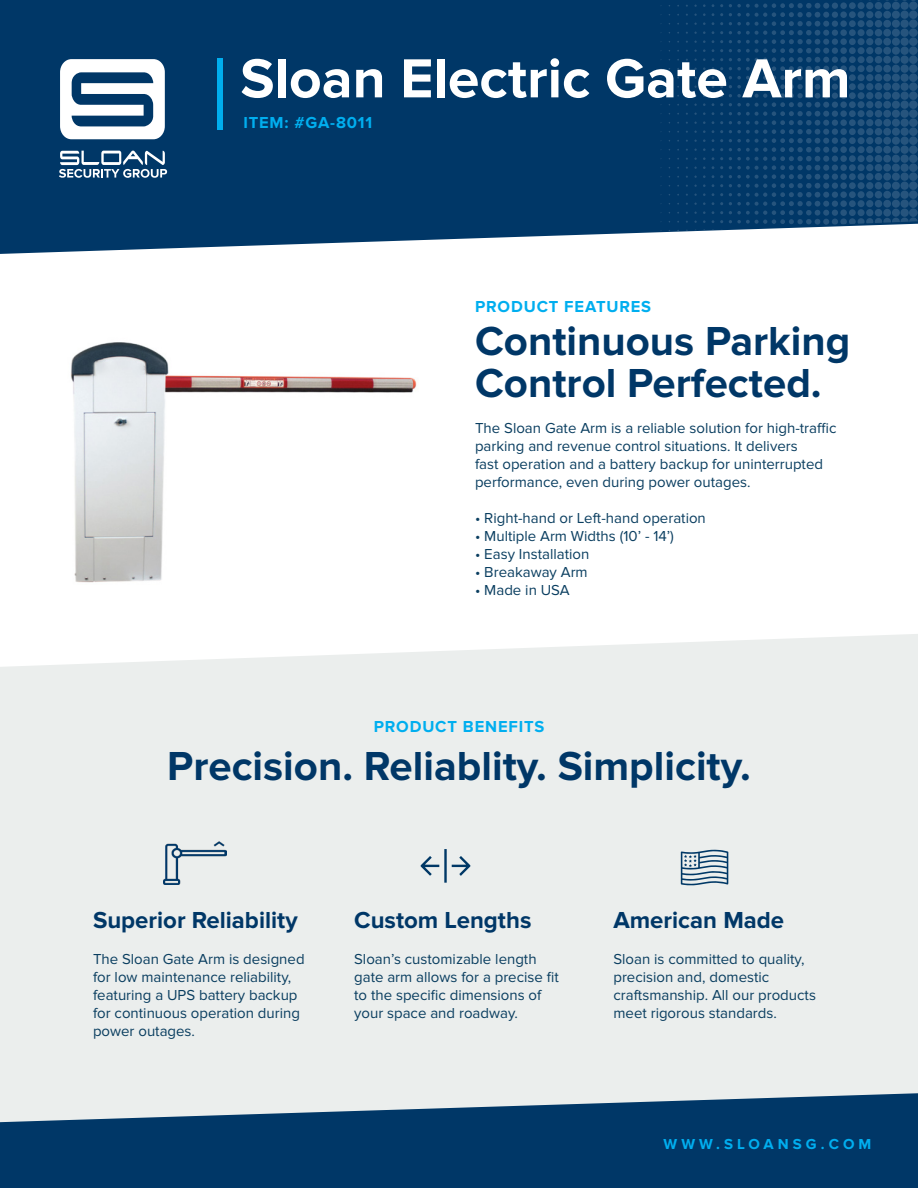
<style>
.page{position:relative;width:918px;height:1188px;background:#fff}
.page>*{position:absolute;margin:0;border:0;box-sizing:border-box;transform-origin:0 0}
.t1{font:700 57px "Proxima Nova";color:#fff}
.t2{font:700 42px/42px "Proxima Nova";color:#003767}
.t3{font:700 24px "Proxima Nova";color:#003767}
.t4{font:700 16.5px "Proxima Nova";letter-spacing:.05em;color:#00aeef}
.t5{font:15px/18px "Proxima Nova";color:#0a3e60}
.t6{font:700 15px "Proxima Nova";letter-spacing:.27em;color:#00aeef}
</style>
<div class="page">
<img style="left:70px;top:342px;width:347px;height:241px">
<svg style="left:0;top:0;width:849px;height:254px;background:#104370"></svg>
<div style="left:840px;top:227px;width:7px;height:7px;background:#fff;border-radius:50%"></div>
<div style="left:840px;top:218px;width:7px;height:7px;background:#26547d;border-radius:50%"></div>
<div style="left:840px;top:209px;width:7px;height:7px;background:#26547d;border-radius:50%"></div>
<div style="left:840px;top:200px;width:7px;height:7px;background:#26547d;border-radius:50%"></div>
<div style="left:840px;top:191px;width:7px;height:7px;background:#26547d;border-radius:50%"></div>
<div style="left:840px;top:182px;width:7px;height:7px;background:#26547d;border-radius:50%"></div>
<div style="left:840px;top:173px;width:7px;height:7px;background:#26547d;border-radius:50%"></div>
<div style="left:840px;top:164px;width:7px;height:7px;background:#26547d;border-radius:50%"></div>
<div style="left:840px;top:155px;width:7px;height:7px;background:#26547d;border-radius:50%"></div>
<div style="left:840px;top:146px;width:7px;height:7px;background:#26547d;border-radius:50%"></div>
<div style="left:840px;top:137px;width:7px;height:7px;background:#26547d;border-radius:50%"></div>
<div style="left:840px;top:128px;width:7px;height:7px;background:#26547d;border-radius:50%"></div>
<div style="left:840px;top:119px;width:7px;height:7px;background:#26547d;border-radius:50%"></div>
<div style="left:840px;top:110px;width:7px;height:7px;background:#26547d;border-radius:50%"></div>
<div style="left:840px;top:101px;width:7px;height:7px;background:#26547d;border-radius:50%"></div>
<div style="left:840px;top:92px;width:7px;height:7px;background:#26547d;border-radius:50%"></div>
<div style="left:840px;top:83px;width:7px;height:7px;background:#26547d;border-radius:50%"></div>
<div style="left:840px;top:74px;width:7px;height:7px;background:#26547d;border-radius:50%"></div>
<div style="left:840px;top:65px;width:7px;height:7px;background:#26547d;border-radius:50%"></div>
<div style="left:840px;top:56px;width:7px;height:7px;background:#26547d;border-radius:50%"></div>
<div style="left:840px;top:47px;width:7px;height:7px;background:#26547d;border-radius:50%"></div>
<div style="left:840px;top:38px;width:7px;height:7px;background:#26547d;border-radius:50%"></div>
<div style="left:840px;top:29px;width:7px;height:7px;background:#26547d;border-radius:50%"></div>
<div style="left:840px;top:20px;width:7px;height:7px;background:#26547d;border-radius:50%"></div>
<div style="left:840px;top:11px;width:7px;height:7px;background:#26547d;border-radius:50%"></div>
<div style="left:840px;top:2px;width:7px;height:7px;background:#26547d;border-radius:50%"></div>
<svg style="left:729px;top:3px;width:109px;height:231px;background:#0f4270"></svg>
<svg style="left:849px;top:0;width:69px;height:226px;background:#164773"></svg>
<svg style="left:60px;top:59px;width:105px;height:80px"></svg>
<svg style="left:59px;top:150px;width:108px;height:28px"></svg>
<div style="left:217px;top:58px;width:6px;height:72px;background:#00aeef"></div>
<div style="left:0;top:634px;width:918px;height:459px;background:#ebeeed"></div>
<svg style="left:0;top:1093px;width:918px;height:95px;background:#24537b"></svg>
<svg style="left:421px;top:849px;width:49px;height:34px;background:#c3cfd6"></svg>
<img style="left:164px;top:841px;width:62px;height:44px">
<svg style="left:681px;top:850px;width:47px;height:36px;background:#99aebe"></svg>
<p class="t1" style="left:240px;top:46px;width:612px">Sloan Electric Gate Arm</p>
<p class="t4" style="left:243px;top:113px;width:130px">ITEM: #GA-8011</p>
<p class="t4" style="left:475px;top:297px;width:178px">PRODUCT FEATURES</p>
<p class="t2" style="left:475px;top:321px;width:377px">Continuous Parking<br>Control Perfected.</p>
<p class="t5" style="left:475px;top:419px;width:363px">The Sloan Gate Arm is a reliable solution for high-traffic parking and revenue control situations. It delivers<br>fast operation and a battery backup for uninterrupted performance, even during power outages.</p>
<p class="t5" style="left:475px;top:509px;width:232px">• Right-hand or Left-hand operation</p>
<p class="t5" style="left:475px;top:527px;width:200px">• Multiple Arm Widths (10’ - 14’)</p>
<p class="t5" style="left:475px;top:545px;width:116px">• Easy Installation</p>
<p class="t5" style="left:475px;top:563px;width:114px">• Breakaway Arm</p>
<p class="t5" style="left:475px;top:581px;width:96px">• Made in USA</p>
<p class="t4" style="left:374px;top:717px;width:172px">PRODUCT BENEFITS</p>
<p class="t2" style="left:167px;top:746px;width:585px">Precision. Reliablity. Simplicity.</p>
<p class="t3" style="left:93px;top:907px;width:206px">Superior Reliability</p>
<p class="t5" style="left:93px;top:951px;width:213px">The Sloan Gate Arm is designed for low maintenance reliability, featuring a UPS battery backup for continuous operation during power outages.</p>
<p class="t3" style="left:354px;top:907px;width:179px">Custom Lengths</p>
<p class="t5" style="left:354px;top:951px;width:206px">Sloan’s customizable length gate arm allows for a precise fit to the specific dimensions of your space and roadway.</p>
<p class="t3" style="left:613px;top:907px;width:172px">American Made</p>
<p class="t5" style="left:613px;top:951px;width:193px">Sloan is committed to quality,</p>
<p class="t5" style="left:613px;top:969px;width:157px">precision and, domestic</p>
<p class="t5" style="left:613px;top:987px;width:204px">craftsmanship. All our products</p>
<p class="t5" style="left:613px;top:1005px;width:165px">meet rigorous standards.</p>
<p class="t6" style="left:664px;top:1135px;width:209px">WWW.SLOANSG.COM</p>
</div>
